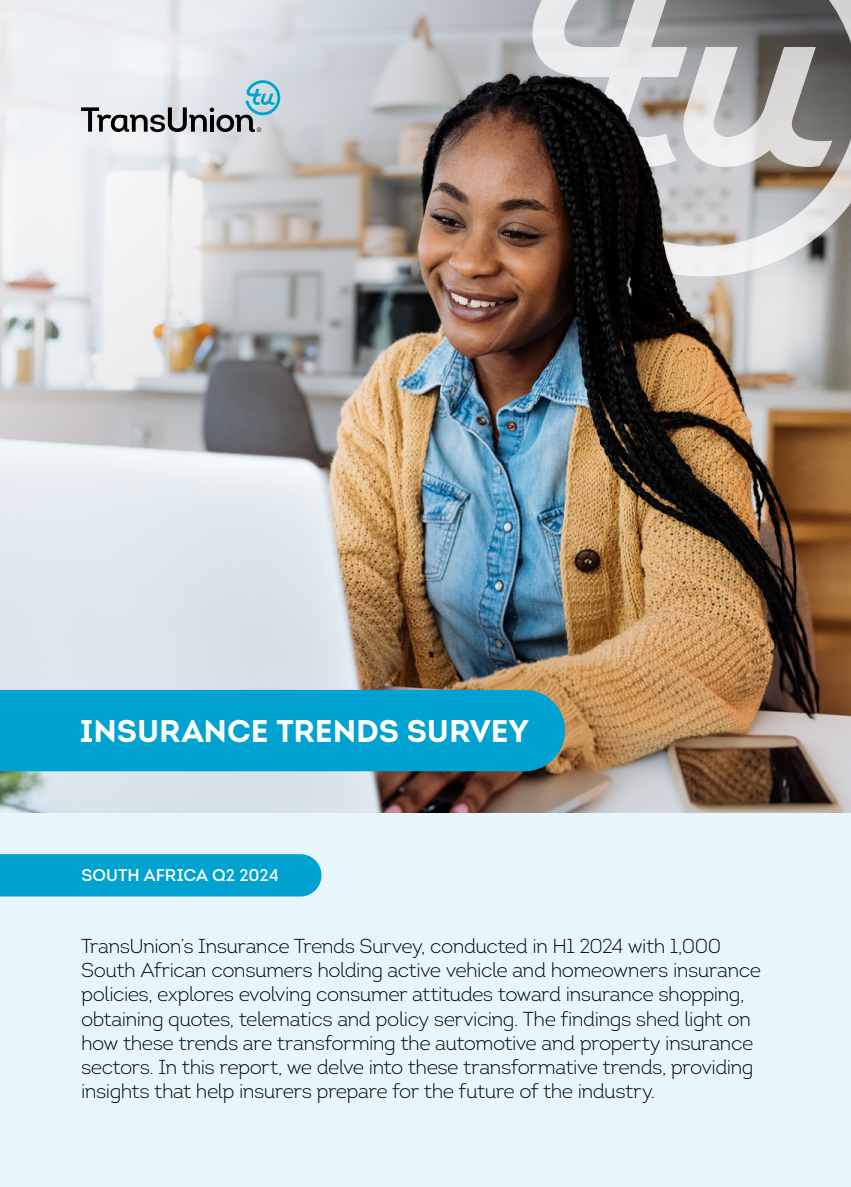
<style>
.page{position:relative;width:851px;height:1187px;background:#fff}
.page>*{position:absolute;margin:0;border:0;box-sizing:border-box;transform-origin:0 0}
.t1{font:31.35px "Intro Bold Caps";color:#fff}
.t2{font:300 20.1px/24.2px "Intro";letter-spacing:-.025em;color:#000}
.t3{font:16.95px "Intro Semi Bold Caps";letter-spacing:-.005em;color:#fff}
</style>
<div class="page">
<div style="left:0;top:990px;width:850px;height:196px;background:#e6f6fa"></div>
<img style="left:0;top:0;width:850px;height:990px">
<svg style="left:81px;top:80px;width:199px;height:53px;background:#b8c3c7"></svg>
<div style="left:0;top:689px;width:565px;height:82px;background:#00a2d1"></div>
<div style="left:0;top:854px;width:321px;height:42px;background:#00a2d1"></div>
<svg style="left:521px;top:0;width:329px;height:276px;background:#817c7a"></svg>
<svg style="left:681px;top:47px;width:151px;height:120px;background:#b6b5b3"></svg>
<h1 class="t1" style="left:80px;top:711px;width:450px">INSURANCE TRENDS SURVEY</h1>
<p class="t3" style="left:82px;top:864px;width:199px">SOUTH AFRICA Q2 2024</p>
<p class="t2" style="left:81px;top:933px;width:681px">TransUnion’s Insurance Trends Survey, conducted in H1 2024 with 1,000<br>South African consumers holding active vehicle and homeowners insurance policies, explores evolving consumer attitudes toward insurance shopping, obtaining quotes, telematics and policy servicing. The findings shed light on how these trends are transforming the automotive and property insurance sectors. In this report, we delve into these transformative trends, providing insights that help insurers prepare for the future of the industry.</p>
</div>
